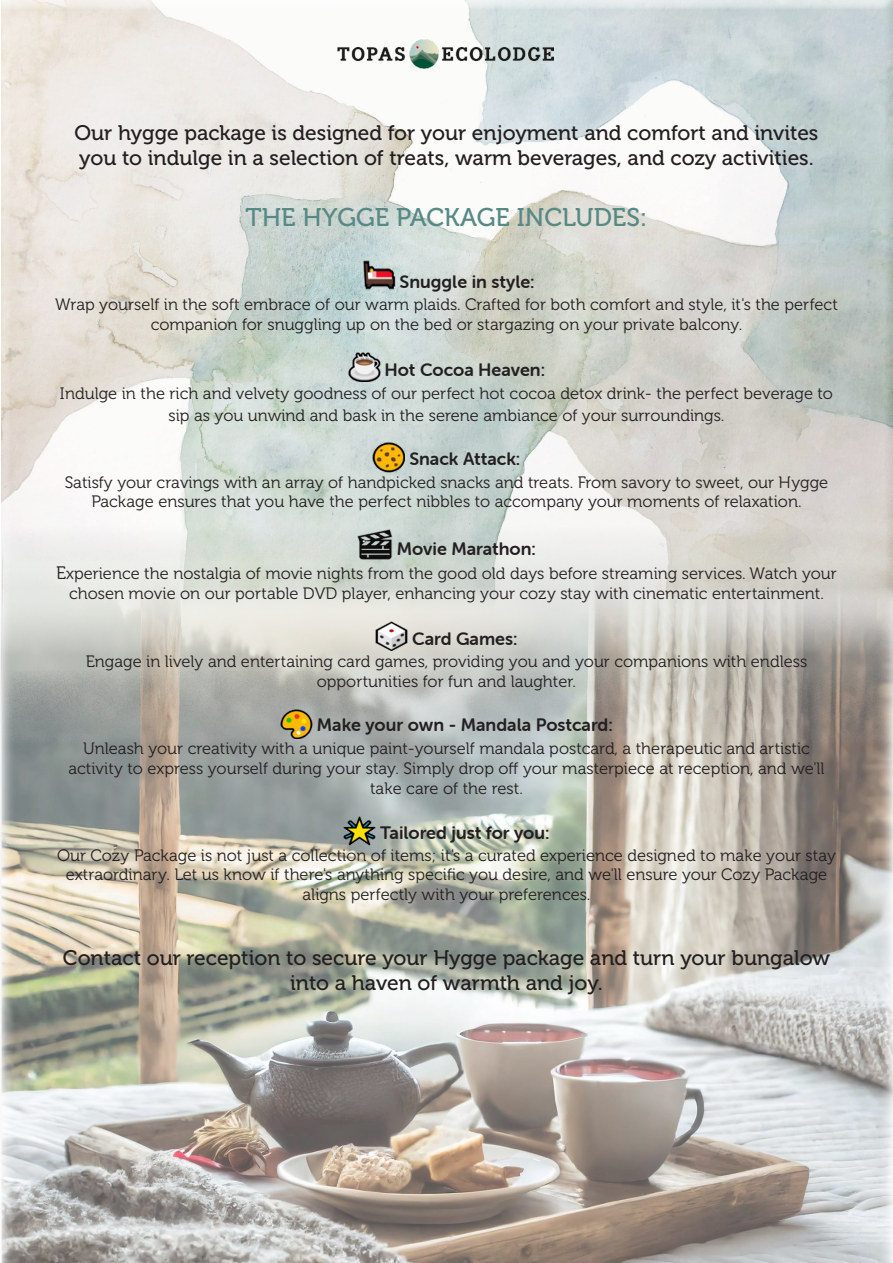
<style>
.page{position:relative;width:893px;height:1263px;background:#fff}
.page>*{position:absolute;margin:0;border:0;box-sizing:border-box;transform-origin:0 0}
.t1{font:25.5px "Museo 500";color:#578985}
.t2{font:21px/25.2px "Museo 500";color:#231f20}
.t3{font:18px "Museo Sans Rounded 700";color:#231f20}
.t4{font:16.5px/19.8px "Museo 300 TV Light";color:#231f20;text-align:center}
.s1{font-size:18px}
</style>
<div class="page">
<div style="left:1px;top:0;width:892px;height:614px;background:#231f20;opacity:.72"></div>
<img style="left:0;top:493px;width:893px;height:770px">
<div style="left:0;top:522px;width:893px;height:238px;background:#231f20;opacity:.5"></div>
<div style="left:0;top:518px;width:893px;height:225px;background:#fff;opacity:.18"></div>
<svg style="left:0;top:527px;width:893px;height:207px;background:#cbcbc5"></svg>
<img style="left:337px;top:39px;width:216px;height:30px">
<img style="left:363px;top:260px;width:32px;height:30px">
<img style="left:348px;top:352px;width:32px;height:30px">
<img style="left:373px;top:443px;width:32px;height:29px">
<img style="left:357px;top:530px;width:35px;height:29px">
<img style="left:376px;top:621px;width:32px;height:30px">
<img style="left:280px;top:709px;width:32px;height:30px">
<img style="left:344px;top:816px;width:32px;height:29px">
<p class="t2" style="left:74px;top:120px;width:745px">Our hygge package is designed for your enjoyment and comfort and invites you to indulge in a selection of treats, warm beverages, and cozy activities.</p>
<p class="t1" style="left:245px;top:203px;width:403px">THE HYGGE PACKAGE INCLUDES:</p>
<p class="t3" style="left:400px;top:271px;width:136px">Snuggle in style:</p>
<p class="t4" style="left:55px;top:294px;width:784px">Wrap yourself in the soft embrace of our warm plaids. Crafted for both comfort and style, it’s the perfect companion for snuggling up on the bed or stargazing on your private balcony.</p>
<p class="t3" style="left:385px;top:360px;width:162px">Hot Cocoa Heaven:</p>
<p class="t4" style="left:60px;top:382px;width:775px;line-height:21.6px">Indulge in the rich and velvety goodness of our perfect hot cocoa detox drink- the perfect beverage to sip as you unwind and bask in the serene ambiance of your surroundings.</p>
<p class="t3" style="left:409px;top:448px;width:112px">Snack Attack:</p>
<p class="t4" style="left:65px;top:472px;width:765px">Satisfy your cravings with an array of handpicked snacks and treats. From savory to sweet, our Hygge<br>Package ensures that you have the perfect nibbles to accompany your moments of relaxation.</p>
<p class="t3" style="left:397px;top:539px;width:141px">Movie Marathon:</p>
<p class="t4" style="left:56px;top:563px;width:782px"><span class="s1">E</span>xperience the nostalgia of movie nights from the good old days before streaming services. Watch your chosen movie on our portable DVD player, enhancing your cozy stay with cinematic entertainment.</p>
<p class="t3" style="left:412px;top:628px;width:107px">Card Games:</p>
<p class="t4" style="left:86px;top:651px;width:723px">Engage in lively and entertaining card games, providing you and your companions with endless opportunities for fun and laughter.</p>
<p class="t3" style="left:317px;top:715px;width:297px">Make your own - Mandala Postcard:</p>
<p class="t4" style="left:68px;top:738px;width:758px">Unleash your creativity with a unique paint-yourself mandala postcard, a therapeutic and artistic activity to express yourself during your stay. Simply drop off your masterpiece at reception, and we’ll take care of the rest.</p>
<p class="t3" style="left:380px;top:823px;width:171px">Tailored just for you:</p>
<p class="t4" style="left:57px;top:845px;width:780px">Our Cozy Package is not just a collection of items; it’s a curated experience designed to make your stay extraordinary. Let us know if there’s anything specific you desire, and we’ll ensure your Cozy Package aligns perfectly with your preferences.</p>
<p class="t2" style="left:63px;top:946px;width:768px;text-align:center">Contact our reception to secure your Hygge package and turn your bungalow into a haven of warmth and joy.</p>
</div>
